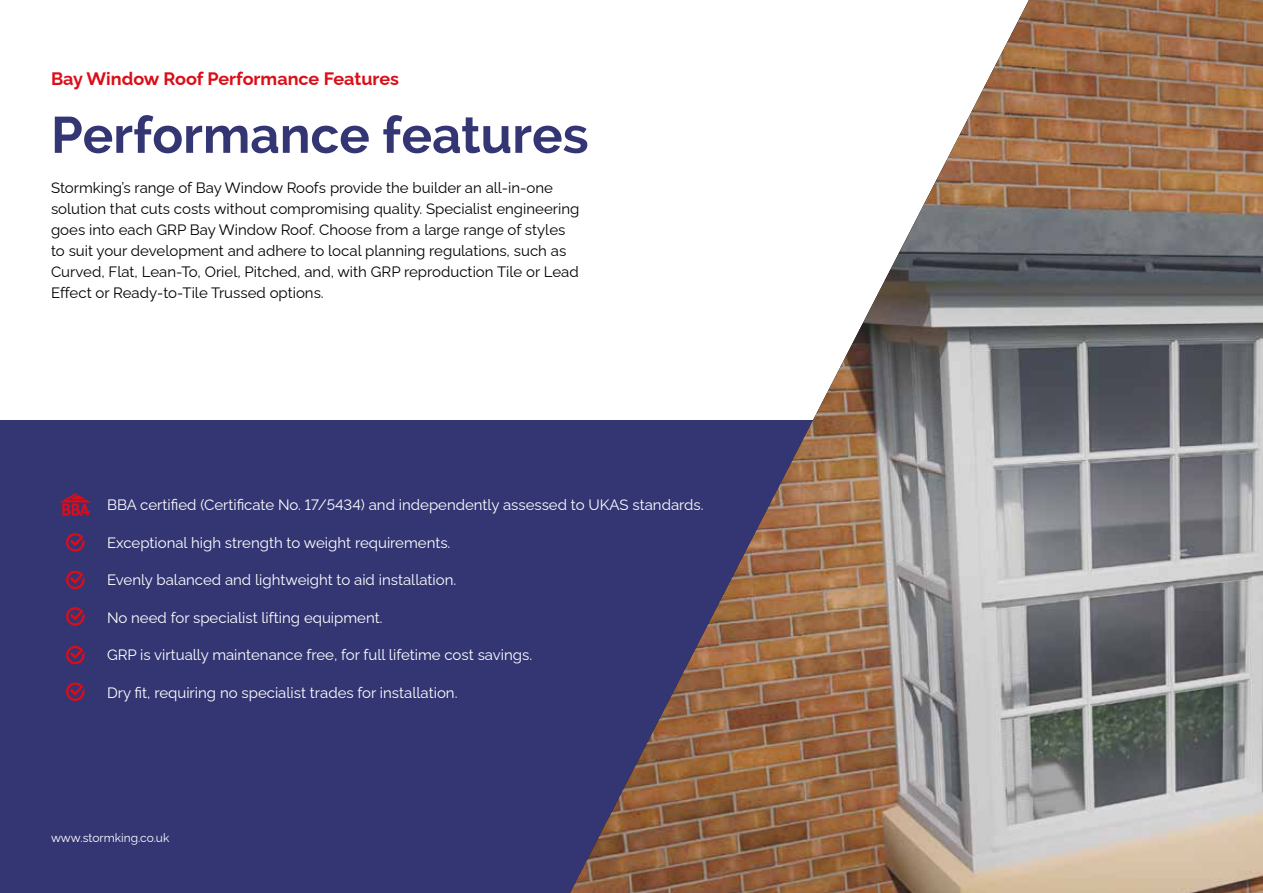
<style>
.page{position:relative;width:1263px;height:893px;background:#fff}
.page>*{position:absolute;margin:0;border:0;box-sizing:border-box;transform-origin:0 0}
.t1{font:700 51px "Raleway";color:#333673}
.t2{font:700 18px "SK Raleway";color:#db0e18}
.t3{font:15px/21px "SK Raleway";color:#000}
.t4{font:15px "SK Raleway";color:#fff}
.t5{font:12px "SK Raleway";color:#fff}
</style>
<div class="page">
<div style="left:0;top:421px;width:1091px;height:472px;background:#333673"></div>
<img style="left:570px;top:0;width:693px;height:893px">
<svg style="left:60px;top:493px;width:31px;height:23px"></svg>
<svg style="left:66px;top:533px;width:19px;height:19px"></svg>
<svg style="left:66px;top:570px;width:19px;height:19px"></svg>
<svg style="left:66px;top:607px;width:19px;height:19px"></svg>
<svg style="left:66px;top:646px;width:19px;height:18px"></svg>
<svg style="left:66px;top:682px;width:19px;height:19px"></svg>
<p class="t2" style="left:51px;top:65px;width:350px">Bay Window Roof Performance Features</p>
<h1 class="t1" style="left:51px;top:106px;width:539px">Performance features</h1>
<p class="t3" style="left:51px;top:175px;width:530px">Stormking’s range of Bay Window Roofs provide the builder an all-in-one solution that cuts costs without compromising quality. Specialist engineering goes into each GRP Bay Window Roof. Choose from a large range of styles to suit your development and adhere to local planning regulations, such as Curved, Flat, Lean-To, Oriel, Pitched, and, with GRP reproduction Tile or Lead Effect or Ready-to-Tile Trussed options.</p>
<p class="t4" style="left:107px;top:493px;width:598px">BBA certified (Certificate No. 17/5434) and independently assessed to UKAS standards.</p>
<p class="t4" style="left:107px;top:531px;width:345px">Exceptional high strength to weight requirements.</p>
<p class="t4" style="left:107px;top:568px;width:351px">Evenly balanced and lightweight to aid installation.</p>
<p class="t4" style="left:107px;top:606px;width:277px">No need for specialist lifting equipment.</p>
<p class="t4" style="left:107px;top:643px;width:427px">GRP is virtually maintenance free, for full lifetime cost savings.</p>
<p class="t4" style="left:107px;top:681px;width:352px">Dry fit, requiring no specialist trades for installation.</p>
<p class="t5" style="left:51px;top:828px;width:120px">www.stormking.co.uk</p>
</div>
